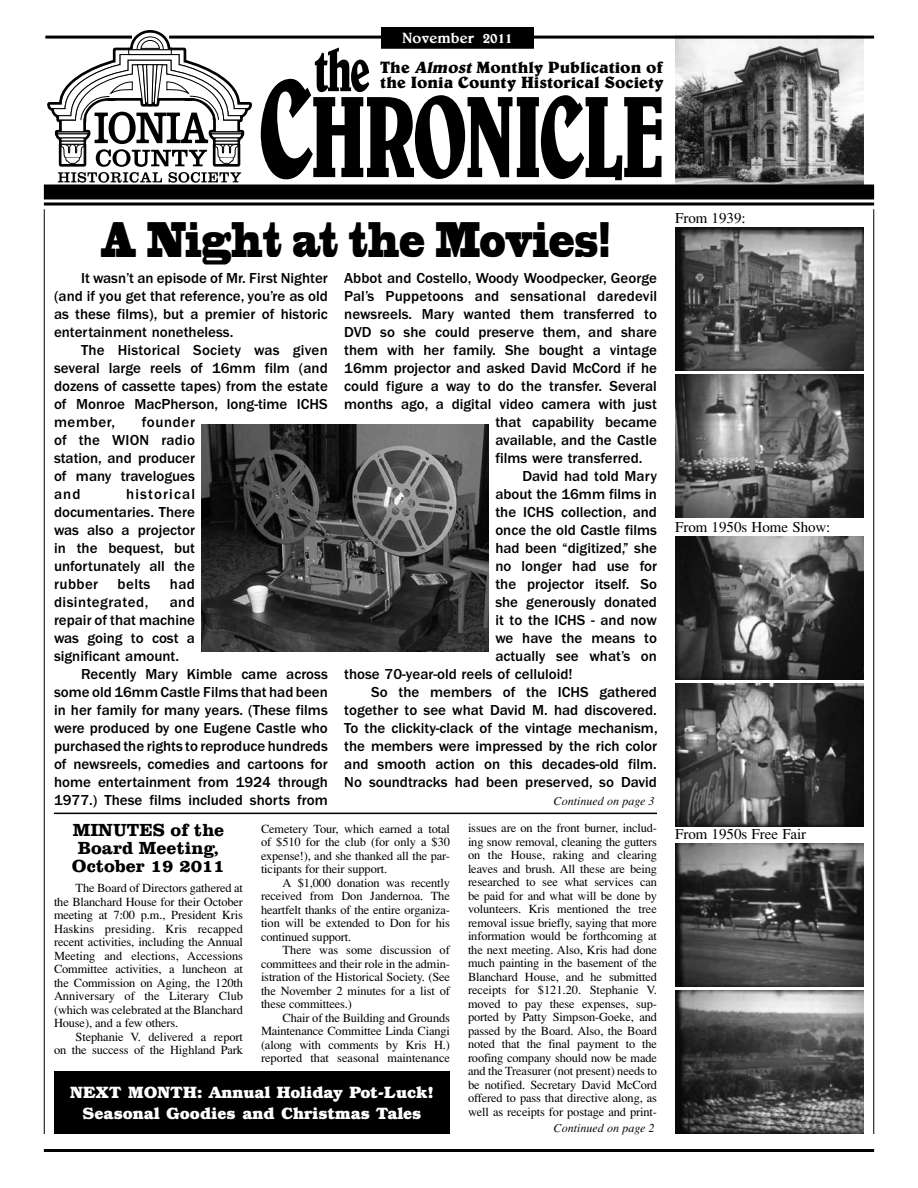
<style>
.page{position:relative;width:918px;height:1188px;background:#fff}
.page>*{position:absolute;margin:0;border:0;box-sizing:border-box;transform-origin:0 0}
.t1{font:46.5px "Blackoak";color:#000;scale:.42 1}
.t2{font:700 18px/18px "Clarendon BT";color:#000;text-align:center}
.t3{font:700 16.5px/21px "Bookman";color:#fff;text-align:center}
.t4{font:700 16.5px/15px "Belwe";color:#000}
.t5{font:500 15px/18px "Franklin Gothic";color:#000;text-align:justify}
.t6{font:15px "Times";color:#000}
.t7{font:500 15px "Franklin Gothic";letter-spacing:.03em;color:#000}
.t8{font:500 15px "Belwe";color:#fff}
.t9{font:12.3px/13.5px "Times";letter-spacing:-.01em;color:#000;text-align:justify}
.t10{font:italic 12px "Times";color:#000}
.s1{font-style:italic}
</style>
<div class="page">
<svg style="left:47px;top:30px;width:205px;height:153px"></svg>
<hr style="left:44px;top:209px;width:1px;height:925px;background:#000">
<hr style="left:873px;top:209px;width:1px;height:925px;background:#000">
<img style="left:675px;top:39px;width:189px;height:145px">
<hr style="left:169px;top:36px;width:705px;height:3px;background:#000">
<div style="left:44px;top:184px;width:830px;height:16px;background:#000"></div>
<hr style="left:44px;top:1149px;width:830px;height:3px;background:#000">
<svg style="left:261px;top:48px;width:401px;height:132px"></svg>
<svg style="left:44px;top:202px;width:830px;height:4px;background:#3f3f3f"></svg>
<hr style="left:45px;top:36px;width:87px;height:3px;background:#000">
<div style="left:382px;top:28px;width:151px;height:20px;background:#000"></div>
<div style="left:381px;top:27px;width:153px;height:22px;border:2px solid #000"></div>
<div style="left:54px;top:1071px;width:396px;height:62px;background:#000"></div>
<hr style="left:54px;top:813px;width:603px;height:1px;background:#000">
<img style="left:202px;top:424px;width:287px;height:228px">
<img style="left:675px;top:227px;width:189px;height:143px">
<img style="left:675px;top:536px;width:189px;height:143px">
<img style="left:675px;top:843px;width:189px;height:144px">
<img style="left:675px;top:374px;width:189px;height:144px">
<img style="left:675px;top:683px;width:189px;height:144px">
<img style="left:675px;top:991px;width:189px;height:143px">
<p class="t8" style="left:402px;top:29px;width:112px">November 2011</p>
<h3 class="t4" style="left:380px;top:60px;width:285px">The <span class="s1">Almost</span> Monthly Publication of the Ionia County Historical Society</h3>
<h1 class="t1" style="left:100px;top:209px;width:1216px">A Night at the Movies!</h1>
<p class="t5" style="left:54px;top:269px;width:275px;text-indent:27px">It wasn’t an episode of Mr. First Nighter (and if you get that reference, you’re as old as these films), but a premier of historic entertainment nonetheless.</p>
<p class="t5" style="left:54px;top:341px;width:275px;text-indent:27px">The Historical Society was given several large reels of 16mm film (and dozens of cassette tapes) from the estate of Monroe MacPherson, long-time ICHS member,</p>
<p class="t5" style="left:54px;top:413px;width:143px;text-indent:88px">founder of the WION radio station, and producer of many travelogues and</p>
<p class="t5" style="left:54px;top:485px;width:143px;text-indent:72px">historical documentaries. There was also a projector in the bequest, but unfortunately all the rubber</p>
<p class="t5" style="left:118px;top:575px;width:34px">belts</p>
<p class="t5" style="left:170px;top:575px;width:27px">had</p>
<p class="t7" style="left:54px;top:594px;width:96px">disintegrated,</p>
<p class="t5" style="left:54px;top:593px;width:142px;text-indent:116px">and repair of that machine was going to cost a significant amount.</p>
<p class="t5" style="left:54px;top:665px;width:275px;text-indent:27px">Recently Mary Kimble came across some old 16mm Castle Films that had been in her family for many years. (These films were produced by one Eugene Castle who purchased the rights to reproduce hundreds of newsreels, comedies and cartoons for home entertainment from 1924 through 1977.) These films included shorts from</p>
<p class="t5" style="left:344px;top:269px;width:314px">Abbot and Costello, Woody Woodpecker, George</p>
<p class="t5" style="left:344px;top:287px;width:314px">Pal’s Puppetoons and sensational daredevil</p>
<p class="t5" style="left:344px;top:305px;width:314px">newsreels. Mary wanted them transferred to</p>
<p class="t5" style="left:344px;top:323px;width:314px">DVD so she could preserve them, and share</p>
<p class="t5" style="left:344px;top:341px;width:314px">them with her family. She bought a vintage</p>
<p class="t5" style="left:344px;top:359px;width:314px">16mm projector and asked David McCord if he</p>
<p class="t5" style="left:344px;top:377px;width:314px">could figure a way to do the transfer. Several</p>
<p class="t5" style="left:344px;top:395px;width:314px">months ago, a digital video camera with just</p>
<p class="t5" style="left:495px;top:413px;width:163px">that capability became</p>
<p class="t5" style="left:495px;top:431px;width:163px">available, and the Castle</p>
<p class="t5" style="left:495px;top:449px;width:149px">films were transferred.</p>
<p class="t5" style="left:522px;top:467px;width:136px">David had told Mary</p>
<p class="t5" style="left:495px;top:485px;width:163px">about the 16mm films in</p>
<p class="t5" style="left:495px;top:503px;width:163px">the ICHS collection, and</p>
<p class="t5" style="left:495px;top:521px;width:163px">once the old Castle films</p>
<p class="t5" style="left:495px;top:539px;width:163px">had been “digitized,” she</p>
<p class="t5" style="left:495px;top:557px;width:163px">no longer had use for</p>
<p class="t5" style="left:495px;top:575px;width:163px">the projector itself. So</p>
<p class="t5" style="left:495px;top:593px;width:163px">she generously donated</p>
<p class="t5" style="left:495px;top:611px;width:163px">it to the ICHS - and now</p>
<p class="t5" style="left:495px;top:629px;width:163px">we have the means to</p>
<p class="t5" style="left:495px;top:647px;width:163px">actually see what’s on</p>
<p class="t5" style="left:344px;top:665px;width:230px">those 70-year-old reels of celluloid!</p>
<p class="t5" style="left:371px;top:683px;width:287px">So the members of the ICHS gathered</p>
<p class="t5" style="left:344px;top:701px;width:314px">together to see what David M. had discovered.</p>
<p class="t5" style="left:344px;top:719px;width:315px">To the clickity-clack of the vintage mechanism,</p>
<p class="t5" style="left:344px;top:737px;width:314px">the members were impressed by the rich color</p>
<p class="t5" style="left:344px;top:755px;width:314px">and smooth action on this decades-old film.</p>
<p class="t5" style="left:344px;top:773px;width:314px">No soundtracks had been preserved, so David</p>
<p class="t10" style="left:554px;top:794px;width:102px">Continued on page 3</p>
<h2 class="t2" style="left:72px;top:820px;width:155px">MINUTES of the<br>Board Meeting,<br>October 19 2011</h2>
<p class="t9" style="left:54px;top:881px;width:191px;text-indent:22px">The Board of Directors gathered at the Blanchard House for their October meeting at 7:00 p.m., President Kris Haskins presiding. Kris recapped recent activities, including the Annual Meeting and elections, Accessions Committee activities, a luncheon at the Commission on Aging, the 120th Anniversary of the Literary Club (which was celebrated at the Blanchard House), and a few others.</p>
<p class="t9" style="left:54px;top:1030px;width:191px;text-align:right">Stephanie V. delivered a report<br>on the success of the Highland Park</p>
<h3 class="t3" style="left:70px;top:1082px;width:365px">NEXT MONTH: Annual Holiday Pot-Luck!<br>Seasonal Goodies and Christmas Tales</h3>
<p class="t9" style="left:261px;top:822px;width:191px">Cemetery Tour, which earned a total of $510 for the club (for only a $30 expense!), and she thanked all the par&shy;ticipants for their support.</p>
<p class="t9" style="left:261px;top:876px;width:191px;text-indent:22px">A $1,000 donation was recently received from Don Jandernoa. The heartfelt thanks of the entire organiza&shy;tion will be extended to Don for his continued support.</p>
<p class="t9" style="left:261px;top:943px;width:191px;text-indent:22px">There was some discussion of committees and their role in the admin&shy;istration of the Historical Society. (See the November 2 minutes for a list of these committees.)</p>
<p class="t9" style="left:261px;top:1011px;width:191px;text-indent:22px">Chair of the Building and Grounds Maintenance Committee Linda Ciangi (along with comments by Kris H.) reported that seasonal maintenance</p>
<p class="t9" style="left:468px;top:821px;width:191px">issues are on the front burner, includ&shy;ing snow removal, cleaning the gutters on the House, raking and clearing leaves and brush. All these are being researched to see what services can be paid for and what will be done by volunteers. Kris mentioned the tree removal issue briefly, saying that more information would be forthcoming at the next meeting. Also, Kris had done much painting in the basement of the Blanchard House, and he submitted receipts for $121.20. Stephanie V. moved to pay these expenses, sup&shy;ported by Patty Simpson-Goeke, and passed by the Board. Also, the Board noted that the final payment to the roofing company should now be made and the Treasurer (not present) needs to be notified. Secretary David McCord offered to pass that directive along, as well as receipts for postage and print-</p>
<p class="t10" style="left:554px;top:1120px;width:102px">Continued on page 2</p>
<p class="t6" style="left:675px;top:209px;width:72px">From 1939:</p>
<p class="t6" style="left:675px;top:518px;width:157px">From 1950s Home Show:</p>
<p class="t6" style="left:675px;top:826px;width:133px">From 1950s Free Fair</p>
</div>
